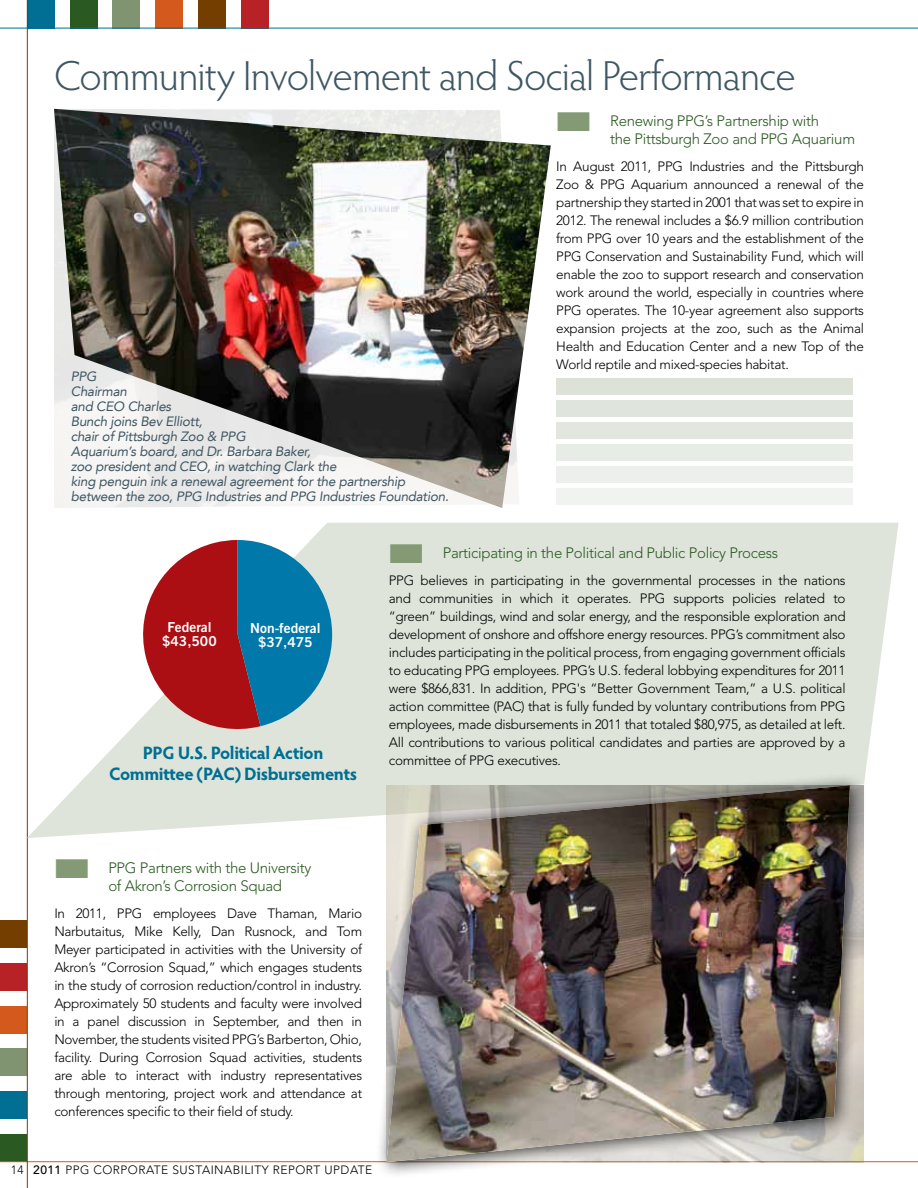
<style>
.page{position:relative;width:918px;height:1188px;background:#fff}
.page>*{position:absolute;margin:0;border:0;box-sizing:border-box;transform-origin:0 0}
.t1{font:300 42px "Hypatia Sans Pro";letter-spacing:-.02em;color:#3e5763}
.t2{font:700 18px/21px "Hypatia Sans Pro";letter-spacing:-.025em;color:#006f93;text-align:center}
.t3{font:300 15px/18px "Avenir LT Std";letter-spacing:-.02em;color:#2a5a21}
.t4{font:13.8px/13.8px "Trade Gothic LT Std Bd 2";color:#fff;text-align:center}
.t5{font:300 13.5px/18px "Avenir LT Std";letter-spacing:-.02em;color:#000;text-align:justify}
.t6{font:italic 13.5px/15px "Avenir LT";letter-spacing:-.02em;color:#3e5763}
.t7{font:300 12px "Avenir LT Std";letter-spacing:.04em;color:#000}
.s1{color:#849a75}
.s2{font-weight:500}
</style>
<div class="page">
<div style="left:0;top:1134px;width:27px;height:27px;background:#2a5a21"></div>
<div style="left:0;top:1091px;width:27px;height:28px;background:#006f93"></div>
<div style="left:0;top:1049px;width:27px;height:27px;background:#809472"></div>
<div style="left:0;top:1006px;width:27px;height:27px;background:#d3591d"></div>
<div style="left:0;top:963px;width:27px;height:28px;background:#b72227"></div>
<div style="left:0;top:921px;width:27px;height:27px;background:#733e00"></div>
<div style="left:27px;top:0;width:28px;height:28px;background:#006f93"></div>
<div style="left:70px;top:0;width:27px;height:28px;background:#2a5a21"></div>
<div style="left:113px;top:0;width:27px;height:28px;background:#809472"></div>
<div style="left:156px;top:0;width:27px;height:28px;background:#d3591d"></div>
<div style="left:198px;top:0;width:27px;height:28px;background:#733e00"></div>
<div style="left:241px;top:0;width:27px;height:28px;background:#b72227"></div>
<hr style="left:0;top:1161px;width:918px;height:1px;background:#d3591d">
<hr style="left:0;top:28px;width:918px;height:1px;background:#006f93">
<hr style="left:27px;top:0;width:1px;height:1188px;background:#733e00">
<svg style="left:27px;top:523px;width:872px;height:315px;fill:#dee4da"></svg>
<div style="left:374px;top:773px;width:493px;height:406px;background:#000;opacity:.75"></div>
<img style="left:387px;top:785px;width:463px;height:377px">
<div style="left:556px;top:378px;width:297px;height:16px;background:#dce2d8"></div>
<div style="left:556px;top:400px;width:297px;height:16px;background:#dfe4dc"></div>
<div style="left:556px;top:422px;width:297px;height:16px;background:#e2e6df"></div>
<div style="left:556px;top:444px;width:297px;height:16px;background:#e8ece6"></div>
<div style="left:556px;top:466px;width:297px;height:16px;background:#ecefeb"></div>
<div style="left:556px;top:488px;width:297px;height:16px;background:#f0f3ef"></div>
<img style="left:54px;top:109px;width:497px;height:399px">
<svg style="left:133px;top:540px;width:199px;height:199px"></svg>
<h1 class="t1" style="left:54px;top:48px;width:743px">Community Involvement and Social Performance</h1>
<p class="t3" style="left:610px;top:112px;width:246px;text-indent:-54px"><span class="s1">■</span> Renewing PPG’s Partnership with<br>the Pittsburgh Zoo and PPG Aquarium</p>
<p class="t5" style="left:556px;top:157px;width:309px">In August 2011, PPG Industries and the Pittsburgh Zoo &amp; PPG Aquarium announced a renewal of the partnership they started in 2001 that was set to expire in 2012. The renewal includes a $6.9 million contribution from PPG over 10 years and the establishment of the PPG Conservation and Sustainability Fund, which will enable the zoo to support research and conservation work around the world, especially in countries where PPG operates. The 10-year agreement also supports expansion projects at the zoo, such as the Animal Health and Education Center and a new Top of the World reptile and mixed-species habitat.</p>
<p class="t6" style="left:71px;top:369px;width:380px">PPG<br>Chairman<br>and CEO Charles<br>Bunch joins Bev Elliott,<br>chair of Pittsburgh Zoo &amp; PPG<br>Aquarium’s board, and Dr. Barbara Baker,<br>zoo president and CEO, in watching Clark the<br>king penguin ink a renewal agreement for the partnership between the zoo, PPG Industries and PPG Industries Foundation.</p>
<p class="t4" style="left:162px;top:620px;width:56px">Federal $43,500</p>
<p class="t4" style="left:250px;top:621px;width:72px">Non-federal $37,475</p>
<h2 class="t2" style="left:109px;top:742px;width:250px">PPG U.S. Political Action<br>Committee (PAC) Disbursements</h2>
<p class="t3" style="left:389px;top:544px;width:391px"><span class="s1">■</span> Participating in the Political and Public Policy Process</p>
<p class="t5" style="left:389px;top:571px;width:458px">PPG believes in participating in the governmental processes in the nations and communities in which it operates. PPG supports policies related to “green” buildings, wind and solar energy, and the responsible exploration and development of onshore and offshore energy resources. PPG’s commitment also includes participating in the political process, from engaging government officials to educating PPG employees. PPG’s U.S. federal lobbying expenditures for 2011 were $866,831. In addition, PPG's “Better Government Team,” a U.S. political action committee (PAC) that is fully funded by voluntary contributions from PPG employees, made disbursements in 2011 that totaled $80,975, as detailed at left.<br>All contributions to various political candidates and parties are approved by a committee of PPG executives.</p>
<p class="t3" style="left:108px;top:859px;width:205px;text-indent:-54px"><span class="s1">■</span> PPG Partners with the University of Akron’s Corrosion Squad</p>
<p class="t5" style="left:54px;top:904px;width:309px">In 2011, PPG employees Dave Thaman, Mario Narbutaitus, Mike Kelly, Dan Rusnock, and Tom Meyer participated in activities with the University of Akron’s “Corrosion Squad,” which engages students in the study of corrosion reduction/control in industry.<br>Approximately 50 students and faculty were involved in a panel discussion in September, and then in November, the students visited PPG’s Barberton, Ohio, facility. During Corrosion Squad activities, students are able to interact with industry representatives through mentoring, project work and attendance at conferences specific to their field of study.</p>
<p class="t7" style="left:11px;top:1163px;width:363px">14 <span class="s2">2011</span> PPG Corporate Sustainability Report update</p>
</div>
